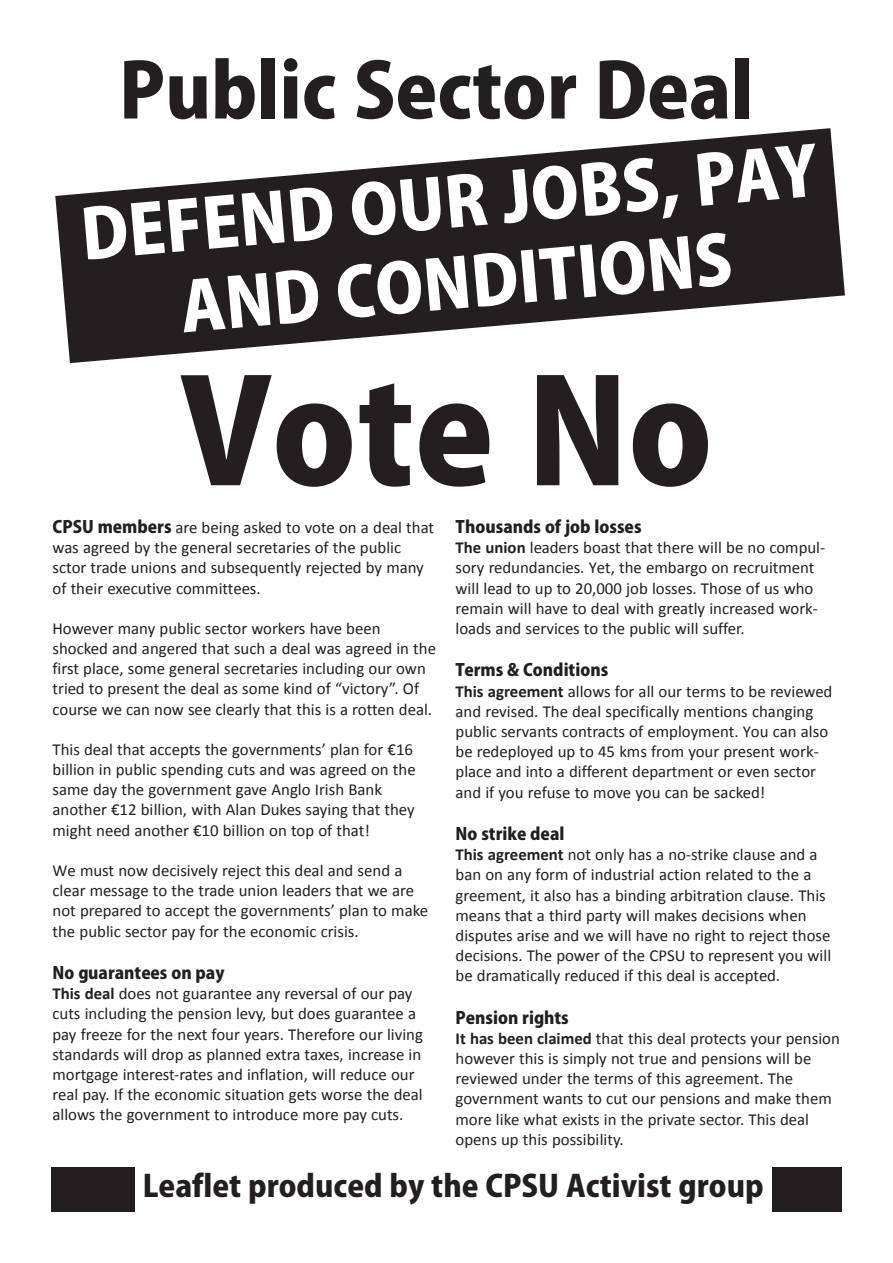
<style>
.page{position:relative;width:893px;height:1263px;background:#fff}
.page>*{position:absolute;margin:0;border:0;box-sizing:border-box;transform-origin:0 0}
.t1{font:800 142.5px "Koz Go Pro";color:#231f20}
.t2{font:800 75px "Koz Go Pro";color:#231f20}
.t3{font:800 67.5px/81px "Koz Go Pro";color:#fff;text-align:center}
.t4{font:800 30px "Koz Go Pro";color:#231f20}
.t5{font:16.8px/20.1px "Calibri";color:#231f20}
.t6{font:800 16.8px "Koz Go Pro";color:#231f20}
.s1{font-family:"Koz Go Pro";font-weight:800}
.s2{font-weight:700}
</style>
<div class="page">
<div style="left:51px;top:1168px;width:791px;height:44px;background:#231f20"></div>
<svg style="left:55px;top:128px;width:790px;height:235px;fill:#231f20"></svg>
<div style="left:135px;top:1163px;width:636px;height:49px;background:#fff"></div>
<h2 class="t2" style="left:119px;top:42px;width:636px">Public Sector Deal</h2>
<h3 class="t3" style="left:78px;top:199px;width:740px;rotate:-5deg">DEFEND OUR JOBS, PAY<br>AND CONDITIONS</h3>
<h1 class="t1" style="left:180px;top:340px;width:535px">Vote No</h1>
<p class="t5" style="left:53px;top:519px;width:383px"><span class="s1">CPSU members</span> are being asked to vote on a deal that was agreed by the general secretaries of the public sctor trade unions and subsequently rejected by many of their executive committees.</p>
<p class="t5" style="left:53px;top:620px;width:385px">However many public sector workers have been shocked and angered that such a deal was agreed in the first place, some general secretaries including our own tried to present the deal as some kind of “victory”. Of course we can now see clearly that this is a rotten deal.</p>
<p class="t5" style="left:53px;top:741px;width:365px">This deal that accepts the governments’ plan for €16 billion in public spending cuts and was agreed on the same day the government gave Anglo Irish Bank another €12 billion, with Alan Dukes saying that they might need another €10 billion on top of that!</p>
<p class="t5" style="left:53px;top:862px;width:377px">We must now decisively reject this deal and send a clear message to the trade union leaders that we are not prepared to accept the governments’ plan to make the public sector pay for the economic crisis.</p>
<p class="t6" style="left:53px;top:962px;width:174px">No guarantees on pay</p>
<p class="t5" style="left:53px;top:985px;width:372px"><span class="s2">This deal</span> does not guarantee any reversal of our pay cuts including the pension levy, but does guarantee a pay freeze for the next four years. Therefore our living standards will drop as planned extra taxes, increase in mortgage interest-rates and inflation, will reduce our real pay. If the economic situation gets worse the deal allows the government to introduce more pay cuts.</p>
<p class="t6" style="left:455px;top:516px;width:188px">Thousands of job losses</p>
<p class="t5" style="left:455px;top:539px;width:371px"><span class="s2">The union</span> leaders boast that there will be no compul&shy;sory redundancies. Yet, the embargo on recruitment will lead to up to 20,000 job losses. Those of us who remain will have to deal with greatly increased work&shy;loads and services to the public will suffer.</p>
<p class="t6" style="left:455px;top:659px;width:154px">Terms &amp; Conditions</p>
<p class="t5" style="left:455px;top:682px;width:378px"><span class="s2">This agreement</span> allows for all our terms to be reviewed and revised. The deal specifically mentions changing public servants contracts of employment. You can also be redeployed up to 45 kms from your present work&shy;place and into a different department or even sector and if you refuse to move you can be sacked!</p>
<p class="t6" style="left:455px;top:823px;width:110px">No strike deal</p>
<p class="t5" style="left:455px;top:846px;width:377px"><span class="s2">This agreement</span> not only has a no-strike clause and a ban on any form of industrial action related to the a greement, it also has a binding arbitration clause. This means that a third party will makes decisions when disputes arise and we will have no right to reject those decisions. The power of the CPSU to represent you will be dramatically reduced if this deal is accepted.</p>
<p class="t6" style="left:455px;top:1007px;width:115px">Pension rights</p>
<p class="t5" style="left:455px;top:1030px;width:386px"><span class="s2">It has been claimed</span> that this deal protects your pension however this is simply not true and pensions will be reviewed under the terms of this agreement. The government wants to cut our pensions and make them more like what exists in the private sector. This deal opens up this possibility.</p>
<h3 class="t4" style="left:143px;top:1166px;width:622px">Leaflet produced by the CPSU Activist group</h3>
</div>
